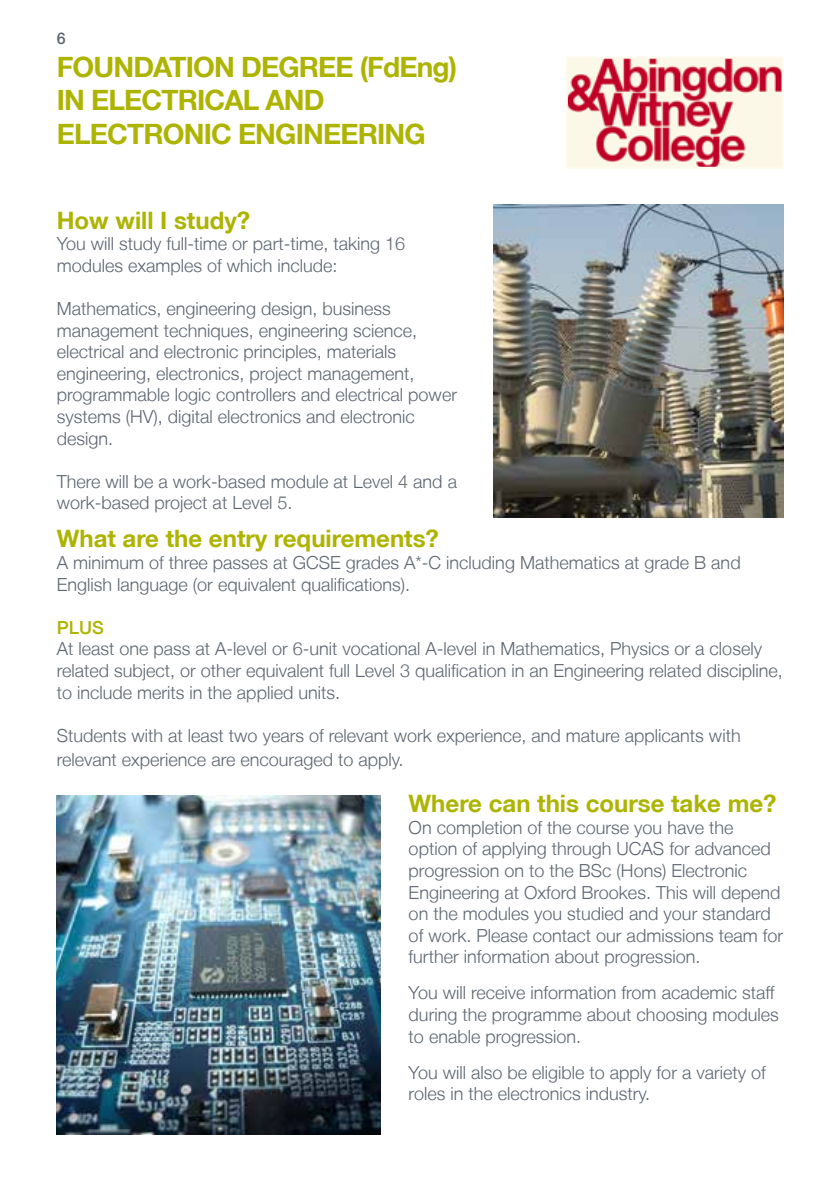
<style>
.page{position:relative;width:840px;height:1191px;background:#fff}
.page>*{position:absolute;margin:0;border:0;box-sizing:border-box;transform-origin:0 0}
.t1{font:700 28px/33.6px "Helvetica Neue LT";letter-spacing:-.03em;color:#adb400}
.t2{font:700 24px "Helvetica Neue LT";color:#adb400}
.t3{font:300 18px/21.6px "Helvetica Neue LT";color:#5e6671}
.t4{font:500 18px "Helvetica Neue LT";color:#adb400}
.t5{font:500 16px "Helvetica Neue LT";color:#5e6671}
</style>
<div class="page">
<img style="left:568px;top:59px;width:212px;height:107px">
<div style="left:565px;top:56px;width:218px;height:113px;border:2px solid #fffaed"></div>
<img style="left:493px;top:204px;width:289px;height:314px">
<img style="left:57px;top:795px;width:323px;height:339px">
<p class="t5" style="left:57px;top:29px;width:10px">6</p>
<h1 class="t1" style="left:57px;top:49px;width:401px">FOUNDATION DEGREE (FdEng)<br>IN ELECTRICAL AND<br>ELECTRONIC ENGINEERING</h1>
<h2 class="t2" style="left:57px;top:205px;width:195px">How will I study?</h2>
<p class="t3" style="left:57px;top:232px;width:350px">You will study full-time or part-time, taking 16 modules examples of which include:</p>
<p class="t3" style="left:57px;top:297px;width:401px">Mathematics, engineering design, business management techniques, engineering science, electrical and electronic principles, materials engineering, electronics, project management, programmable logic controllers and electrical power systems (HV), digital electronics and electronic design.</p>
<p class="t3" style="left:57px;top:470px;width:401px">There will be a work-based module at Level 4 and a work-based project at Level 5.</p>
<h2 class="t2" style="left:57px;top:524px;width:383px">What are the entry requirements?</h2>
<p class="t3" style="left:57px;top:551px;width:685px">A minimum of three passes at GCSE grades A*-C including Mathematics at grade B and<br>English language (or equivalent qualifications).</p>
<p class="t4" style="left:57px;top:616px;width:48px">PLUS</p>
<p class="t3" style="left:57px;top:638px;width:727px">At least one pass at A-level or 6-unit vocational A-level in Mathematics, Physics or a closely related subject, or other equivalent full Level 3 qualification in an Engineering related discipline, to include merits in the applied units.</p>
<p class="t3" style="left:57px;top:723px;width:685px;line-height:24px">Students with at least two years of relevant work experience, and mature applicants with relevant experience are encouraged to apply.</p>
<h2 class="t2" style="left:408px;top:788px;width:369px">Where can this course take me?</h2>
<p class="t3" style="left:408px;top:816px;width:376px">On completion of the course you have the option of applying through UCAS for advanced progression on to the BSc (Hons) Electronic Engineering at Oxford Brookes. This will depend on the modules you studied and your standard of work. Please contact our admissions team for further information about progression.</p>
<p class="t3" style="left:408px;top:981px;width:371px">You will receive information from academic staff during the programme about choosing modules to enable progression.</p>
<p class="t3" style="left:408px;top:1061px;width:358px">You will also be eligible to apply for a variety of roles in the electronics industry.</p>
</div>
